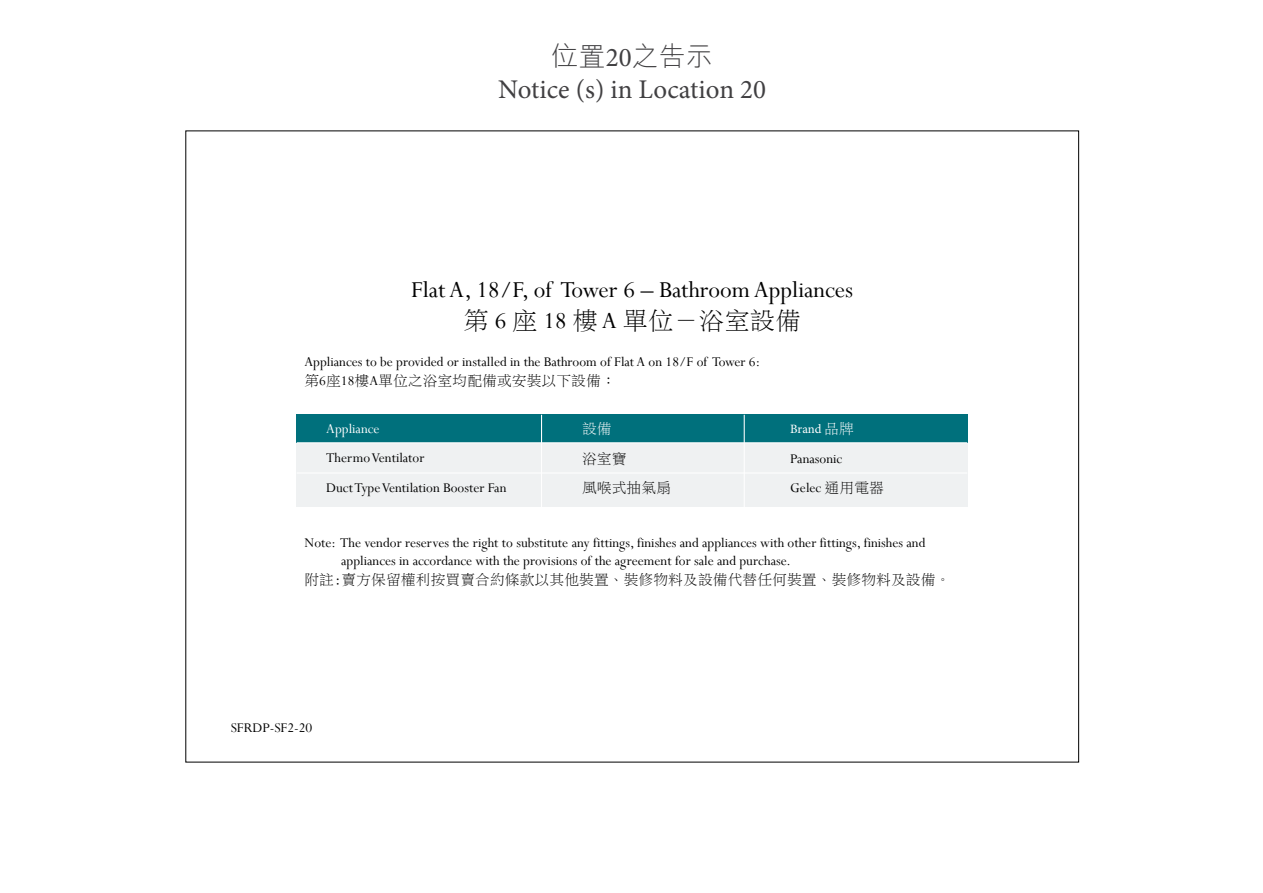
<style>
.page{position:relative;width:1263px;height:893px;background:#fff}
.page>*{position:absolute;margin:0;border:0;box-sizing:border-box;transform-origin:0 0}
.t1{font:27px "Minion Pro";color:#414042}
.t2{font:300 27px "M Hei HK";color:#414042}
.t3{font:25.5px "Perpetua";color:#000}
.t4{font:25.5px "DF Li Song Lt HKSCS U";color:#000}
.t5{font:14.85px/29.7px "Perpetua";color:#000}
.t6{font:14.85px/29.7px "DF Li Song Lt HKSCS U";color:#000}
.t7{font:14.85px "Perpetua";color:#fff}
.t8{font:14.85px "DF Li Song Lt HKSCS U";color:#fff}
.t9{font:12.75px "Minion Pro";letter-spacing:-.005em;color:#fff}
.s1{font-family:"Minion Pro";font-weight:400}
.s2{font-family:"Perpetua"}
.s3{font-family:"DF Li Song Lt HKSCS U";font-size:14.85px}
.s4{font-family:"DF Li Song Lt HKSCS U"}
</style>
<div class="page">
<div style="left:297px;top:415px;width:671px;height:92px;background:#eff1f2"></div>
<div style="left:297px;top:415px;width:671px;height:28px;background:#00707c"></div>
<hr style="left:297px;top:442px;width:670px;height:1px;background:#fff">
<hr style="left:297px;top:472px;width:670px;height:2px;background:#fff">
<hr style="left:541px;top:415px;width:1px;height:92px;background:#fff">
<hr style="left:744px;top:415px;width:1px;height:92px;background:#fff">
<h1 class="t2" style="left:552px;top:37px;width:162px">位置<span class="s1">20</span>之告示</h1>
<h1 class="t1" style="left:498px;top:72px;width:269px">Notice (s) in Location 20</h1>
<h2 class="t3" style="left:411px;top:274px;width:444px">Flat A, 18/F, of Tower 6 – Bathroom Appliances</h2>
<h2 class="t4" style="left:464px;top:306px;width:339px">第 <span class="s2">6</span> 座 <span class="s2">18</span> 樓 <span class="s2">A</span> 單位－浴室設備</h2>
<p class="t5" style="left:304px;top:346px;width:457px">Appliances to be provided or installed in the Bathroom of Flat A on 18/F of Tower 6:</p>
<p class="t6" style="left:304px;top:365px;width:313px">第<span class="s2">6</span>座<span class="s2">18</span>樓<span class="s2">A</span>單位之浴室均配備或安裝以下設備：</p>
<p class="t7" style="left:326px;top:419px;width:55px">Appliance</p>
<p class="t5" style="left:326px;top:443px;width:182px">Thermo Ventilator<br>Duct Type Ventilation Booster Fan</p>
<p class="t8" style="left:582px;top:420px;width:31px">設備</p>
<p class="t6" style="left:582px;top:443px;width:91px">浴室寶<br>風喉式抽氣扇</p>
<p class="t9" style="left:790px;top:420px;width:65px">Brand <span class="s3">品牌</span></p>
<p class="t5" style="left:790px;top:443px;width:95px">Panasonic<br>Gelec <span class="s4">通用電器</span></p>
<p class="t5" style="left:341px;top:534px;width:586px;line-height:17.9px;text-indent:-37px">Note: The vendor reserves the right to substitute any fittings, finishes and appliances with other fittings, finishes and appliances in accordance with the provisions of the agreement for sale and purchase.</p>
<p class="t6" style="left:304px;top:564px;width:647px">附註:賣方保留權利按買賣合約條款以其他裝置、裝修物料及設備代替任何裝置、裝修物料及設備。</p>
<p class="t5" style="left:231px;top:713px;width:83px">SFRDP-SF2-20</p>
</div>
